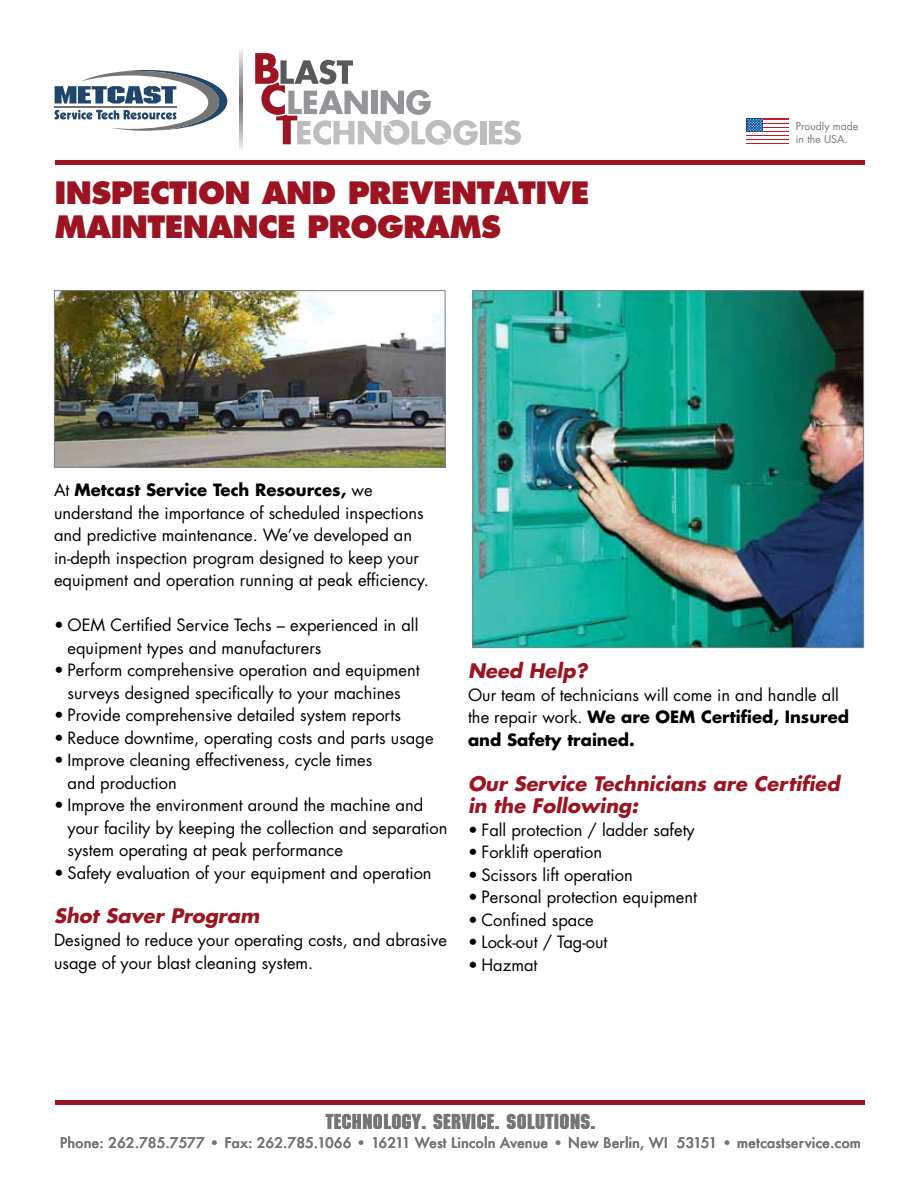
<style>
.page{position:relative;width:918px;height:1188px;background:#fff}
.page>*{position:absolute;margin:0;border:0;box-sizing:border-box;transform-origin:0 0}
.t1{font:800 30px/34px "Futura Std";letter-spacing:-.02em;color:#9c1421}
.t2{font:21px "Machine";letter-spacing:.02em;color:#767576}
.t3{font:italic 700 19.5px/22.5px "Futura";color:#9c1421}
.t4{font:16.5px/22.5px "Futura";color:#000}
.t5{font:500 14.25px "Futura";color:#767576}
.t6{font:10.5px/13.5px "Futura Std";color:#767575}
.s1{font-weight:700}
</style>
<div class="page">
<hr style="left:55px;top:160px;width:810px;height:4px;background:#9c1421">
<svg style="left:55px;top:70px;width:172px;height:61px"></svg>
<hr style="left:55px;top:107px;width:122px;height:1px;background:#767575">
<div style="left:480px;top:121px;width:6px;height:23px;background:#bcbec0"></div>
<svg style="left:489px;top:120px;width:32px;height:25px"></svg>
<svg style="left:255px;top:53px;width:223px;height:92px"></svg>
<div style="left:747px;top:118px;width:42px;height:26px;background:linear-gradient(to right,#fff,#fff)"></div>
<hr style="left:747px;top:140px;width:42px;height:2px;background:#fff">
<hr style="left:747px;top:136px;width:42px;height:2px;background:#fff">
<hr style="left:747px;top:132px;width:42px;height:2px;background:#fff">
<hr style="left:747px;top:128px;width:42px;height:2px;background:#fff">
<hr style="left:747px;top:124px;width:42px;height:2px;background:#fff">
<hr style="left:747px;top:120px;width:42px;height:2px;background:#fff">
<svg style="left:747px;top:118px;width:16px;height:14px"></svg>
<svg style="left:747px;top:119px;width:16px;height:12px"></svg>
<div style="left:55px;top:1100px;width:810px;height:5px;background:#9c1421"></div>
<img style="left:56px;top:292px;width:388px;height:174px">
<div style="left:54px;top:290px;width:392px;height:178px;border:1px solid #808285"></div>
<img style="left:474px;top:292px;width:388px;height:354px">
<div style="left:472px;top:290px;width:392px;height:358px;border:1px solid #808285"></div>
<h1 class="t1" style="left:55px;top:175px;width:536px">INSPECTION AND PREVENTATIVE<br>MAINTENANCE PROGRAMS</h1>
<p class="t6" style="left:796px;top:119px;width:64px">Proudly made in the USA.</p>
<p class="t4" style="left:54px;top:478px;width:376px">At <span class="s1">Metcast Service Tech Resources,</span> we understand the importance of scheduled inspections and predictive maintenance. We’ve developed an in-depth inspection program designed to keep your equipment and operation running at peak efficiency.</p>
<p class="t4" style="left:67px;top:613px;width:352px;text-indent:-13px">• OEM Certified Service Techs – experienced in all equipment types and manufacturers</p>
<p class="t4" style="left:54px;top:658px;width:367px;text-align:center">• Perform comprehensive operation and equipment surveys designed specifically to your machines</p>
<p class="t4" style="left:54px;top:703px;width:349px">• Provide comprehensive detailed system reports</p>
<p class="t4" style="left:54px;top:726px;width:381px">• Reduce downtime, operating costs and parts usage</p>
<p class="t4" style="left:67px;top:749px;width:306px;text-indent:-13px">• Improve cleaning effectiveness, cycle times and production</p>
<p class="t4" style="left:67px;top:794px;width:382px;text-indent:-13px">• Improve the environment around the machine and your facility by keeping the collection and separation system operating at peak performance</p>
<p class="t4" style="left:54px;top:861px;width:379px">• Safety evaluation of your equipment and operation</p>
<p class="t3" style="left:54px;top:904px;width:207px">Shot Saver Program</p>
<p class="t4" style="left:54px;top:928px;width:395px">Designed to reduce your operating costs, and abrasive usage of your blast cleaning system.</p>
<p class="t3" style="left:468px;top:659px;width:121px">Need Help?</p>
<p class="t4" style="left:468px;top:683px;width:383px">Our team of technicians will come in and handle all the repair work. <span class="s1">We are OEM Certified, Insured and Safety trained.</span></p>
<p class="t3" style="left:468px;top:772px;width:373px">Our Service Technicians are Certified in the Following:</p>
<p class="t4" style="left:468px;top:818px;width:228px">• Fall protection / ladder safety</p>
<p class="t4" style="left:468px;top:841px;width:136px">• Forklift operation</p>
<p class="t4" style="left:468px;top:863px;width:166px">• Scissors lift operation</p>
<p class="t4" style="left:468px;top:886px;width:231px">• Personal protection equipment</p>
<p class="t4" style="left:468px;top:908px;width:127px">• Confined space</p>
<p class="t4" style="left:468px;top:931px;width:141px">• Lock-out / Tag-out</p>
<p class="t4" style="left:468px;top:953px;width:71px">• Hazmat</p>
<p class="t2" style="left:326px;top:1110px;width:271px">TECHNOLOGY. SERVICE. SOLUTIONS.</p>
<p class="t5" style="left:60px;top:1133px;width:803px">Phone: 262.785.7577 • Fax: 262.785.1066 • 16211 West Lincoln Avenue • New Berlin, WI 53151 • metcastservice.com</p>
</div>
